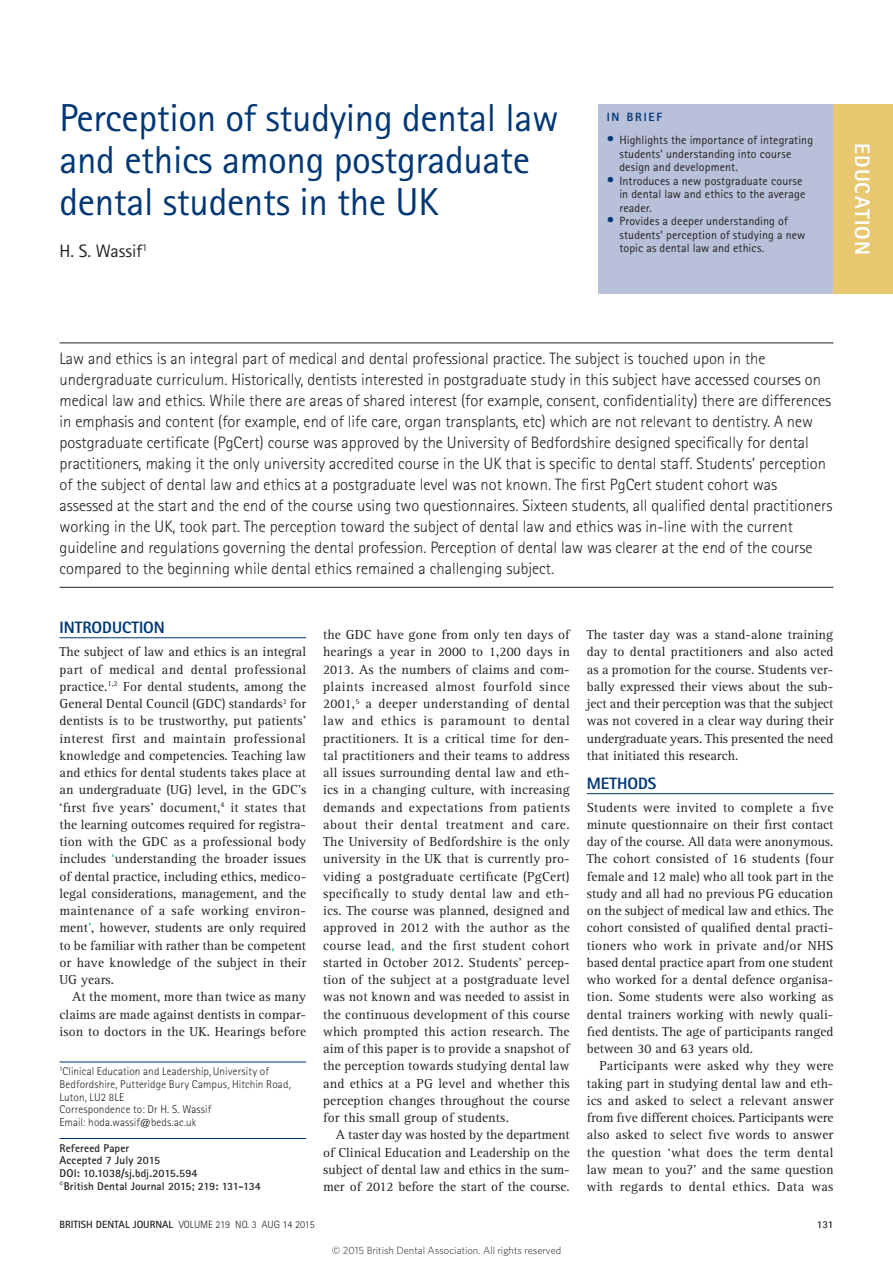
<style>
.page{position:relative;width:893px;height:1263px;background:#fff}
.page>*{position:absolute;margin:0;border:0;box-sizing:border-box;transform-origin:0 0}
.head{font:39px/42px "Rotis Sans Serif Std";letter-spacing:-.01em;color:#013775}
.t1{font:800 21px "Rotis Sans Serif Std";letter-spacing:.045em;color:#fff}
.author{font:18px "Rotis Sans Serif Std";color:#231f20}
.abstract{font:300 16.5px/21px "Rotis Sans Serif Std";color:#231f20}
.crosshead_1{font:800 16.5px "Rotis Sans Serif Std";color:#013775}
.body{font:13.5px/17.2px "Rotis Serif Std";letter-spacing:.005em;color:#231f20;text-align:justify}
.body_fullout{font:13.5px/17.2px "Rotis Serif Std";color:#231f20;text-align:justify}
.in_brief{font:12px/13.5px "Rotis Sans Serif Std";letter-spacing:.01em;color:#231f20}
.t2{font:800 12px "Rotis Sans Serif Std";letter-spacing:.15em;color:#013775}
.author_biog{font:300 11.25px/12.8px "Rotis Sans Serif Std";letter-spacing:.01em;color:#231f20}
.article_details{font:700 11.25px/12.8px "Rotis Sans Serif Std";letter-spacing:.01em;color:#231f20}
.t3{font:300 10.5px "Whitney";color:#231f20}
.t4{font:300 10.5px "Rotis Sans Serif Std";color:#231f20}
.t5{font:700 10.5px "Rotis Sans Serif Std";color:#231f20}
.s1{font-size:15px;color:#013775}
.s2{color:#00b050}
.s3{font-weight:700}
</style>
<div class="page">
<hr style="left:60px;top:637px;width:246px;height:1px;background:#013775">
<hr style="left:60px;top:343px;width:773px;height:1px;background:#231f20">
<hr style="left:60px;top:587px;width:773px;height:1px;background:#231f20">
<hr style="left:587px;top:793px;width:246px;height:1px;background:#013775">
<hr style="left:60px;top:1062px;width:246px;height:1px;background:#013775">
<hr style="left:60px;top:1138px;width:246px;height:1px;background:#013775">
<div style="left:598px;top:104px;width:295px;height:190px;background:#b9c0d9"></div>
<div style="left:833px;top:104px;width:60px;height:190px;background:#e8c771"></div>
<p class="head" style="left:60px;top:97px;width:501px">Perception of studying dental law and ethics among postgraduate dental students in the UK</p>
<p class="author" style="left:60px;top:241px;width:89px">H. S. Wassif<sup>1</sup></p>
<p class="t2" style="left:607px;top:109px;width:57px">IN BRIEF</p>
<p class="in_brief" style="left:619px;top:133px;width:195px;text-indent:-13px"><span class="s1">•</span> Highlights the importance of integrating students’ understanding into course design and development.</p>
<p class="in_brief" style="left:619px;top:174px;width:187px;text-indent:-13px"><span class="s1">•</span> Introduces a new postgraduate course in dental law and ethics to the average reader.</p>
<p class="in_brief" style="left:619px;top:214px;width:187px;text-indent:-13px"><span class="s1">•</span> Provides a deeper understanding of students’ perception of studying a new topic as dental law and ethics.</p>
<p class="t1" style="left:876px;top:143px;width:113px;rotate:90deg">EDUCATION</p>
<p class="abstract" style="left:60px;top:348px;width:774px">Law and ethics is an integral part of medical and dental professional practice. The subject is touched upon in the undergraduate curriculum. Historically, dentists interested in postgraduate study in this subject have accessed courses on medical law and ethics. While there are areas of shared interest (for example, consent, confidentiality) there are differences in emphasis and content (for example, end of life care, organ transplants, etc) which are not relevant to dentistry. A new postgraduate certificate (PgCert) course was approved by the University of Bedfordshire designed specifically for dental practitioners, making it the only university accredited course in the UK that is specific to dental staff. Students’ perception of the subject of dental law and ethics at a postgraduate level was not known. The first PgCert student cohort was assessed at the start and the end of the course using two questionnaires. Sixteen students, all qualified dental practitioners working in the UK, took part. The perception toward the subject of dental law and ethics was in-line with the current guideline and regulations governing the dental profession. Perception of dental law was clearer at the end of the course compared to the beginning while dental ethics remained a challenging subject.</p>
<p class="crosshead_1" style="left:60px;top:617px;width:107px">INTRODUCTION</p>
<p class="body_fullout" style="left:60px;top:643px;width:248px">The subject of law and ethics is an integral part of medical and dental professional practice.<sup>1,2</sup> For dental students, among the General Dental Council (GDC) standards<sup>3</sup> for dentists is to be trustworthy, put patients’ interest first and maintain professional knowledge and competencies. Teaching law and ethics for dental students takes place at an undergraduate (UG) level, in the GDC’s ‘first five years’ document,<sup>4</sup> it states that the learning outcomes required for registra&shy;tion with the GDC as a professional body includes <span class="s2">‘</span>understanding the broader issues of dental practice, including ethics, medico&shy;legal considerations, management, and the maintenance of a safe working environ&shy;ment<span class="s2">’</span>, however, students are only required to be familiar with rather than be competent or have knowledge of the subject in their UG years.</p>
<p class="body" style="left:60px;top:988px;width:248px;text-indent:13px">At the moment, more than twice as many claims are made against dentists in compar&shy;ison to doctors in the UK. Hearings before</p>
<p class="author_biog" style="left:60px;top:1065px;width:233px"><sup>1</sup>Clinical Education and Leadership,University of Bedfordshire, Putteridge Bury Campus, Hitchin Road, Luton, LU2 8LE<br>Correspondence to: Dr H. S. Wassif<br>Email: hoda.wassif@beds.ac.uk</p>
<p class="article_details" style="left:60px;top:1141px;width:203px">Refereed Paper<br>Accepted 7 July 2015<br>DOI: 10.1038/sj.bdj.2015.594<br><sup>©</sup>British Dental Journal 2015; 219: 131-134</p>
<p class="body" style="left:323px;top:626px;width:248px">the GDC have gone from only ten days of hearings a year in 2000 to 1,200 days in 2013. As the numbers of claims and com&shy;plaints increased almost fourfold since 2001,<sup>5</sup> a deeper understanding of dental law and ethics is paramount to dental practitioners. It is a critical time for den&shy;tal practitioners and their teams to address all issues surrounding dental law and eth&shy;ics in a changing culture, with increasing demands and expectations from patients about their dental treatment and care.<br>The University of Bedfordshire is the only university in the UK that is currently pro&shy;viding a postgraduate certificate (PgCert) specifically to study dental law and eth&shy;ics. The course was planned, designed and approved in 2012 with the author as the course lead<span class="s2">,</span> and the first student cohort started in October 2012. Students’ percep&shy;tion of the subject at a postgraduate level was not known and was needed to assist in the continuous development of this course which prompted this action research. The aim of this paper is to provide a snapshot of the perception towards studying dental law and ethics at a PG level and whether this perception changes throughout the course for this small group of students.</p>
<p class="body" style="left:323px;top:1126px;width:248px;text-indent:13px">A taster day was hosted by the department of Clinical Education and Leadership on the subject of dental law and ethics in the sum&shy;mer of 2012 before the start of the course.</p>
<p class="body" style="left:587px;top:626px;width:248px">The taster day was a stand-alone training day to dental practitioners and also acted as a promotion for the course. Students ver&shy;bally expressed their views about the sub&shy;ject and their perception was that the subject was not covered in a clear way during their undergraduate years. This presented the need that initiated this research.</p>
<p class="crosshead_1" style="left:587px;top:773px;width:71px">METHODS</p>
<p class="body_fullout" style="left:587px;top:799px;width:248px">Students were invited to complete a five minute questionnaire on their first contact day of the course. All data were anonymous.<br>The cohort consisted of 16 students (four female and 12 male) who all took part in the study and all had no previous PG education on the subject of medical law and ethics. The cohort consisted of qualified dental practi&shy;tioners who work in private and/or NHS based dental practice apart from one student who worked for a dental defence organisa&shy;tion. Some students were also working as dental trainers working with newly quali&shy;fied dentists. The age of participants ranged between 30 and 63 years old.</p>
<p class="body" style="left:587px;top:1057px;width:248px;text-indent:13px">Participants were asked why they were taking part in studying dental law and eth&shy;ics and asked to select a relevant answer from five different choices. Participants were also asked to select five words to answer the question ‘what does the term dental law mean to you?’ and the same question with regards to dental ethics. Data was</p>
<p class="t4" style="left:60px;top:1218px;width:257px"><span class="s3">BRITISH DENTAL JOURNAL</span> VOLUME 219 NO. 3 AUG 14 2015</p>
<p class="t5" style="left:817px;top:1217px;width:18px">131</p>
<p class="t3" style="left:332px;top:1243px;width:231px">© 2015 British Dental Association. All rights reserved</p>
</div>
